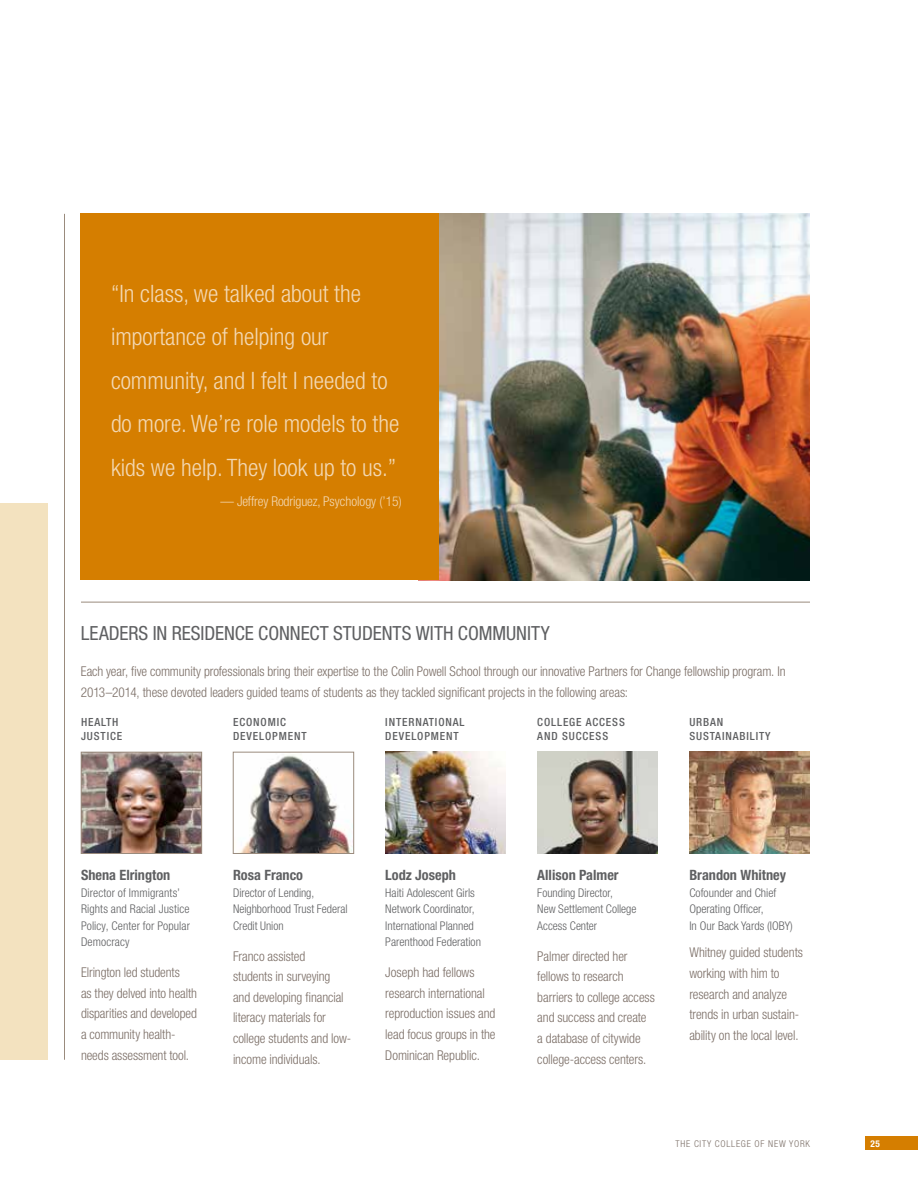
<style>
.page{position:relative;width:918px;height:1188px;background:#fff}
.page>*{position:absolute;margin:0;border:0;box-sizing:border-box;transform-origin:0 0}
.t1{font:300 condensed 24px/43.5px "Helvetica Neue LT Std";color:#f3d8b3}
.t2{font:condensed 19.5px "Helvetica Neue LT Std";color:#5f6062}
.t3{font:700 condensed 14.25px "Helvetica Neue LT Std";color:#5f6062}
.t4{font:300 condensed 13.5px/20.7px "Helvetica Neue LT Std";letter-spacing:-.005em;color:#7b6e66}
.t5{font:300 condensed 13.5px "Helvetica Neue LT Std";letter-spacing:-.01em;color:#f3d8b3}
.t6{font:300 condensed 12px/16.5px "Helvetica Neue LT Std";color:#5f6062}
.t7{font:500 condensed 11.25px/13.8px "Helvetica Neue LT Std";letter-spacing:.08em;color:#5f6062}
.t8{font:300 condensed 9.3px "Helvetica Neue LT Std";letter-spacing:.08em;color:#7b6e66}
.t9{font:700 condensed 9.3px "Helvetica Neue LT Std";color:#fff}
</style>
<div class="page">
<img style="left:439px;top:214px;width:371px;height:366px">
<hr style="left:81px;top:602px;width:729px;height:1px;background:#9a8b7d">
<img style="left:83px;top:754px;width:117px;height:98px">
<div style="left:81px;top:752px;width:121px;height:102px;border:1px solid #9a8b7d"></div>
<img style="left:537px;top:752px;width:121px;height:102px">
<img style="left:689px;top:752px;width:121px;height:102px">
<img style="left:385px;top:752px;width:121px;height:102px">
<div style="left:865px;top:1137px;width:53px;height:13px;background:#d57e00"></div>
<div style="left:81px;top:214px;width:358px;height:366px;background:#d57e00"></div>
<div style="left:0;top:503px;width:48px;height:557px;background:#f3e2bf"></div>
<img style="left:239px;top:754px;width:113px;height:98px">
<div style="left:233px;top:752px;width:121px;height:102px;border:1px solid #9a8b7d"></div>
<hr style="left:64px;top:214px;width:1px;height:846px;background:#9a8b7d">
<h1 class="t1" style="left:111px;top:271px;width:290px">“In class, we talked about the importance of helping our community, and I felt I needed to do more. We’re role models to the kids we help. They look up to us.”</h1>
<p class="t5" style="left:221px;top:493px;width:183px">— Jeffrey Rodriguez, Psychology (’15)</p>
<h2 class="t2" style="left:81px;top:621px;width:100px">LEADERS IN RESI</h2>
<h2 class="t2" style="left:204px;top:621px;width:347px">DENCE CONNECT STUDENTS WITH COMMUNITY</h2>
<p class="t4" style="left:81px;top:661px;width:707px">Each year, five community professionals bring their expertise to the Colin Powell School through our innovative Partners for Change fellowship program. In<br>2013–2014, these devoted leaders guided teams of students as they tackled significant projects in the following areas:</p>
<p class="t7" style="left:81px;top:715px;width:43px">HEALTH<br>JUSTICE</p>
<p class="t7" style="left:233px;top:715px;width:75px">ECONOMIC<br>DEVELOPMENT</p>
<p class="t7" style="left:385px;top:715px;width:15px">INTERNATIONAL<br>DEVELOPMENT</p>
<p class="t7" style="left:537px;top:715px;width:14px">COLLEGE</p>
<p class="t7" style="left:586px;top:715px;width:15px">ACCESS</p>
<p class="t7" style="left:689px;top:715px;width:29px">URBAN<br>SUSTAINA</p>
<p class="t7" style="left:537px;top:729px;width:8px">AND</p>
<p class="t7" style="left:562px;top:729px;width:15px">SUCCESS</p>
<p class="t7" style="left:740px;top:729px;width:13px">BILIT</p>
<p class="t7" style="left:765px;top:729px;width:7px">Y</p>
<p class="t3" style="left:81px;top:867px;width:91px">Shena Elrington</p>
<p class="t6" style="left:81px;top:884px;width:111px">Director of Immigrants’<br>Rights and Racial Justice<br>Policy, Center for Popular<br>Democracy</p>
<p class="t4" style="left:81px;top:962px;width:118px">Elrington led students<br>as they delved into health disparities and developed a community health&shy;needs assessment tool.</p>
<p class="t3" style="left:233px;top:867px;width:72px">Rosa Franco</p>
<p class="t6" style="left:233px;top:884px;width:116px">Director of Lending,<br>Neighborhood Trust Federal<br>Credit Union</p>
<p class="t4" style="left:233px;top:945px;width:120px">Franco assisted<br>students in surveying<br>and developing financial literacy materials for college students and low&shy;income individuals.</p>
<p class="t3" style="left:385px;top:867px;width:72px">Lodz Joseph</p>
<p class="t6" style="left:385px;top:884px;width:97px">Haiti Adolescent Girls<br>Network Coordinator,<br>International Planned<br>Parenthood Federation</p>
<p class="t4" style="left:385px;top:962px;width:112px">Joseph had fellows research international reproduction issues and lead focus groups in the<br>Dominican Republic.</p>
<p class="t3" style="left:537px;top:867px;width:83px">Allison Palmer</p>
<p class="t6" style="left:537px;top:884px;width:101px">Founding Director,<br>New Settlement College<br>Access Center</p>
<p class="t4" style="left:537px;top:945px;width:119px">Palmer directed her fellows to research barriers to college access and success and create a database of citywide college-access centers.</p>
<p class="t3" style="left:689px;top:867px;width:98px">Brandon Whitney</p>
<p class="t6" style="left:689px;top:884px;width:105px">Cofounder and Chief<br>Operating Officer,<br>In Our Back Yards (IOBY)</p>
<p class="t4" style="left:689px;top:942px;width:115px">Whitney guided students working with him to research and analyze trends in urban sustain&shy;ability on the local level.</p>
<p class="t8" style="left:676px;top:1138px;width:136px">THE CITY COLLEGE OF NEW YORK</p>
<p class="t9" style="left:870px;top:1138px;width:11px">25</p>
</div>
